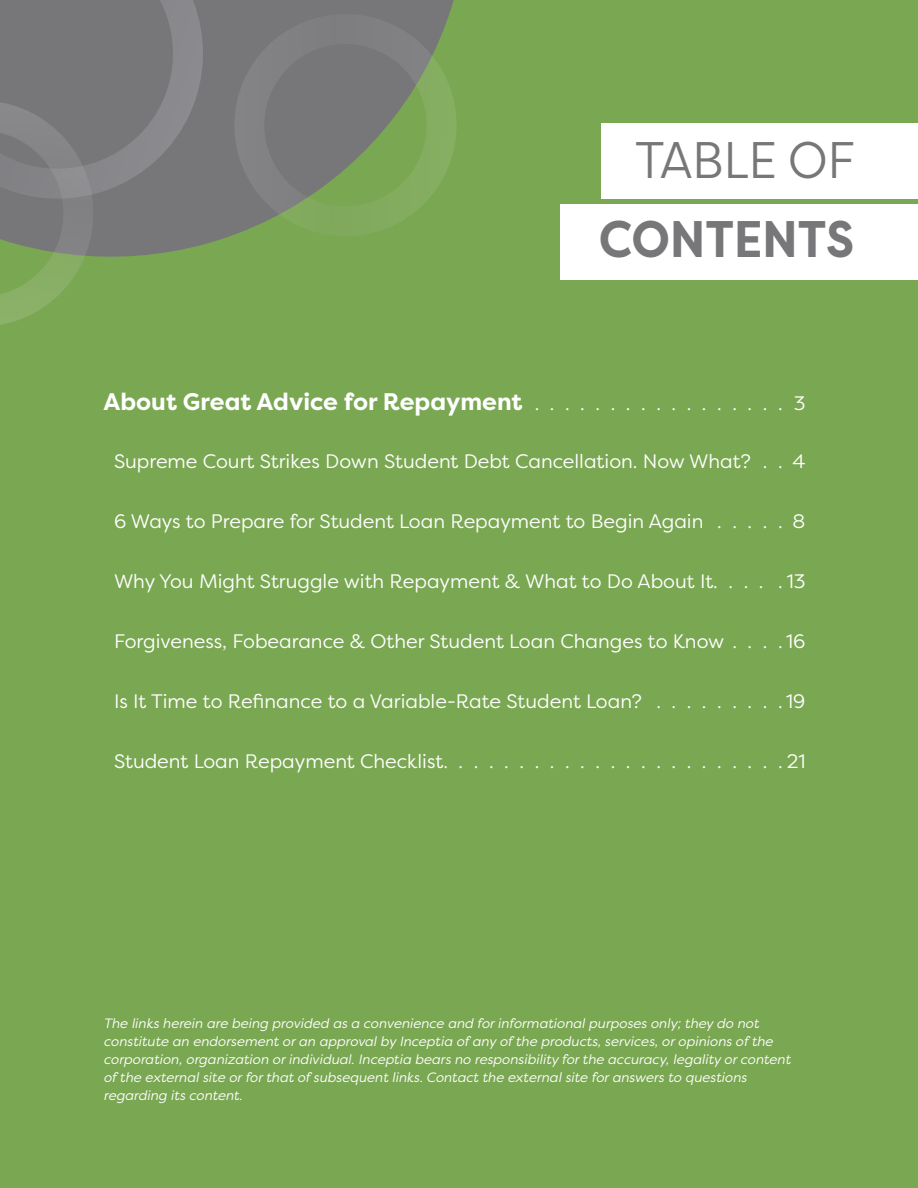
<style>
.page{position:relative;width:918px;height:1188px;background:#7aa752}
.page>*{position:absolute;margin:0;border:0;box-sizing:border-box;transform-origin:0 0}
.t1{font:700 51.3px "Filson Pro";letter-spacing:-.005em;color:#77777a;scale:.93 1}
.t2{font:51.3px "Filson Pro";letter-spacing:-.005em;color:#77777a;scale:.93 1}
.TOC_Section_Head{font:700 24px "Filson Pro";color:#fff}
.TOC_article{font:19.5px "Filson Pro";color:#fff}
.TOC_Section_Head-2{font:19.5px "Filson Pro";color:#fff}
.t3{font:italic 13.5px/18px "Filson Pro";color:#fff}
</style>
<div class="page">
<svg style="left:103px;top:0;width:351px;height:257px;fill:#77777a"></svg>
<svg style="left:0;top:0;width:242px;height:215px;background:#7a7a7d"></svg>
<svg style="left:0;top:91px;width:103px;height:234px"></svg>
<svg style="left:232px;top:12px;width:224px;height:227px"></svg>
<div style="left:561px;top:204px;width:357px;height:76px;background:#fff"></div>
<div style="left:602px;top:123px;width:316px;height:76px;background:#fff"></div>
<p class="t2" style="left:635px;top:126px;width:238px">TABLE OF</p>
<p class="t1" style="left:599px;top:207px;width:276px">CONTENTS</p>
<p class="TOC_Section_Head" style="left:104px;top:386px;width:421px">About Great Advice for Repayment</p>
<p class="TOC_Section_Head-2" style="left:794px;top:390px;width:13px">3</p>
<p class="TOC_article" style="left:114px;top:448px;width:638px">Supreme Court Strikes Down Student Debt Cancellation. Now What?</p>
<p class="TOC_article" style="left:792px;top:448px;width:15px">4</p>
<p class="TOC_article" style="left:114px;top:508px;width:591px">6 Ways to Prepare for Student Loan Repayment to Begin Again</p>
<p class="TOC_article" style="left:793px;top:508px;width:14px">8</p>
<p class="TOC_article" style="left:114px;top:568px;width:649px">Why You Might Struggle with Repayment &amp; What to Do About It. . . .</p>
<p class="TOC_article" style="left:787px;top:568px;width:20px">13</p>
<p class="TOC_article" style="left:114px;top:628px;width:612px">Forgiveness, Fobearance &amp; Other Student Loan Changes to Know</p>
<p class="TOC_article" style="left:786px;top:628px;width:21px">16</p>
<p class="TOC_article" style="left:114px;top:688px;width:529px">Is It Time to Refinance to a Variable-Rate Student Loan?</p>
<p class="TOC_article" style="left:786px;top:688px;width:21px">19</p>
<p class="TOC_article" style="left:114px;top:748px;width:693px">Student Loan Repayment Checklist . . . . . . . . . . . . . . . . . . . . . . 21</p>
<p class="t3" style="left:104px;top:1014px;width:688px">The links herein are being provided as a convenience and for informational purposes only; they do not constitute an endorsement or an approval by Inceptia of any of the products, services, or opinions of the corporation, organization or individual. Inceptia bears no responsibility for the accuracy, legality or content of the external site or for that of subsequent links. Contact the external site for answers to questions regarding its content.</p>
</div>
